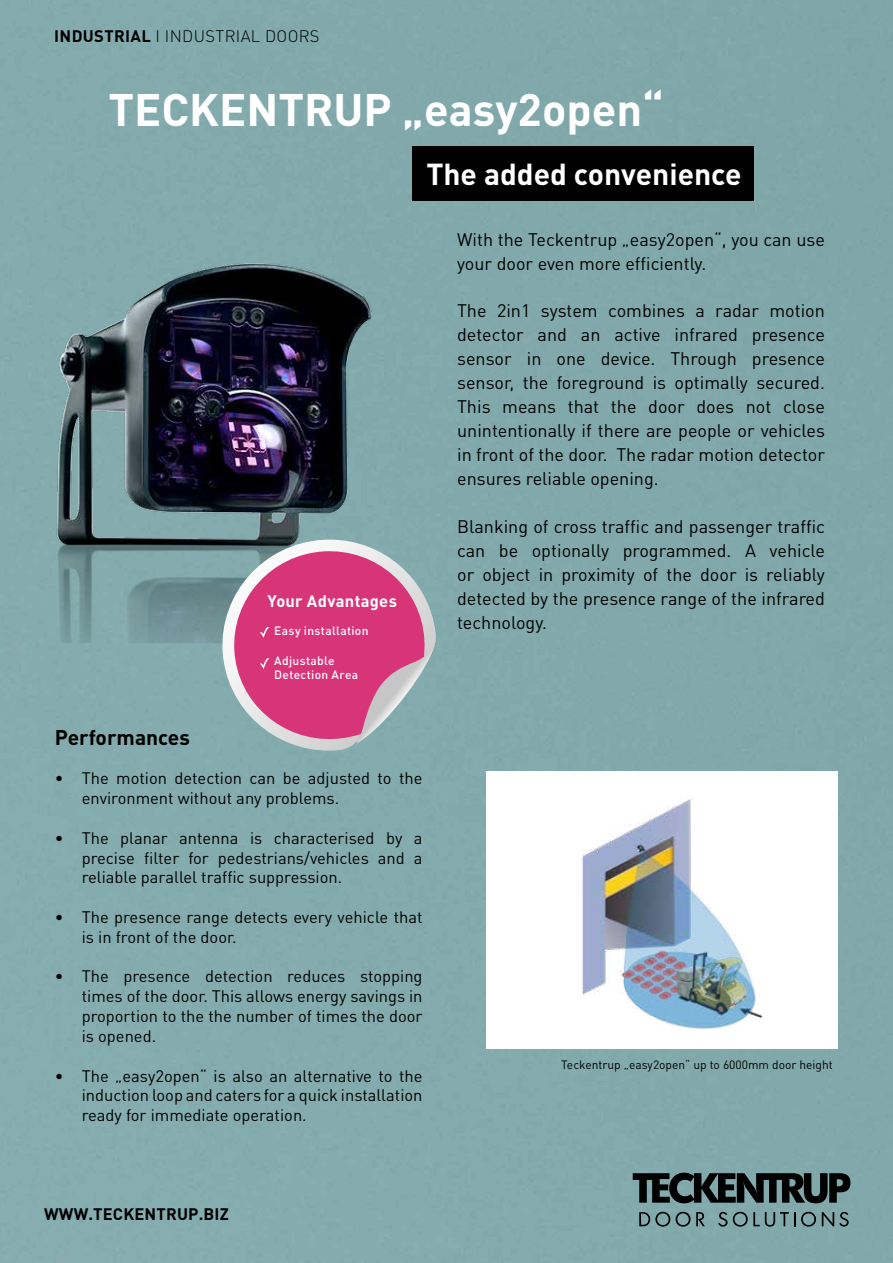
<style>
.page{position:relative;width:893px;height:1263px;background:#81a9ab}
.page>*{position:absolute;margin:0;border:0;box-sizing:border-box;transform-origin:0 0}
.t1{font:700 45px "DIN Pro";color:#fff}
.t2{font:700 30px "DIN Pro";color:#fff}
.t3{font:700 21px "DIN Pro";color:#000}
.t4{font:18px/24px "DIN Pro";color:#000;text-align:justify}
.t5{font:16.5px/19.8px "DIN Pro";color:#000;text-align:justify}
.t6{font:300 16.5px "DIN Pro";letter-spacing:.02em;color:#000}
.t7{font:700 16.5px "DIN Pro";letter-spacing:.01em;color:#000}
.t8{font:700 16.5px "DIN Pro";letter-spacing:.015em;color:#fff}
.t9{font:12px "DIN Pro";color:#000}
.t10{font:500 12px/13.5px "DIN Pro";letter-spacing:.03em;color:#fff}
.s1{font-weight:700}
</style>
<div class="page">
<svg style="left:633px;top:1171px;width:217px;height:34px;background:#374849"></svg>
<svg style="left:639px;top:1211px;width:66px;height:15px"></svg>
<svg style="left:718px;top:1211px;width:77px;height:16px"></svg>
<svg style="left:801px;top:1211px;width:15px;height:15px"></svg>
<svg style="left:822px;top:1212px;width:27px;height:15px"></svg>
<img style="left:51px;top:261px;width:328px;height:381px">
<div style="left:412px;top:146px;width:342px;height:54px;background:#000"></div>
<svg style="left:219px;top:540px;width:218px;height:211px;background:#8daaab"></svg>
<svg style="left:231px;top:548px;width:204px;height:195px;background:#ca6592"></svg>
<div style="left:486px;top:771px;width:352px;height:277px;background:#fff"></div>
<img style="left:557px;top:798px;width:244px;height:258px">
<p class="t6" style="left:54px;top:25px;width:267px"><span class="s1">INDUSTRIAL</span> I INDUSTRIAL DOORS</p>
<h1 class="t1" style="left:108px;top:79px;width:557px">TECKENTRUP „easy2open“</h1>
<h2 class="t2" style="left:426px;top:153px;width:317px">The added convenience</h2>
<p class="t8" style="left:268px;top:590px;width:131px">Your Advantages</p>
<p class="t10" style="left:274px;top:624px;width:96px">Easy installation</p>
<p class="t10" style="left:274px;top:654px;width:86px">Adjustable<br>Detection Area</p>
<p class="t3" style="left:55px;top:723px;width:137px">Performances</p>
<p class="t5" style="left:82px;top:768px;width:342px;text-indent:-27px">• The motion detection can be adjusted to the environment without any problems.</p>
<p class="t5" style="left:82px;top:827px;width:342px;text-indent:-27px">• The planar antenna is characterised by a precise filter for pedestrians/vehicles and a reliable parallel traffic suppression.</p>
<p class="t5" style="left:82px;top:906px;width:342px;text-indent:-27px">• The presence range detects every vehicle that is in front of the door.</p>
<p class="t5" style="left:82px;top:966px;width:342px;text-indent:-27px">• The presence detection reduces stopping times of the door. This allows energy savings in proportion to the the number of times the door is opened.</p>
<p class="t5" style="left:82px;top:1065px;width:342px;text-indent:-27px">• The „easy2open“ is also an alternative to the induction loop and caters for a quick installation ready for immediate operation.</p>
<p class="t7" style="left:44px;top:1202px;width:186px">WWW.TECKENTRUP.BIZ</p>
<p class="t4" style="left:457px;top:226px;width:369px">With the Teckentrup „easy2open“, you can use your door even more efficiently.</p>
<p class="t4" style="left:457px;top:298px;width:369px">The 2in1 system combines a radar motion detector and an active infrared presence sensor in one device. Through presence sensor, the foreground is optimally secured.<br>This means that the door does not close unintentionally if there are people or vehicles in front of the door. The radar motion detector ensures reliable opening.</p>
<p class="t4" style="left:457px;top:514px;width:369px">Blanking of cross traffic and passenger traffic can be optionally programmed. A vehicle or object in proximity of the door is reliably detected by the presence range of the infrared technology.</p>
<p class="t9" style="left:561px;top:1056px;width:273px">Teckentrup „easy2open“ up to 6000mm door height</p>
</div>
